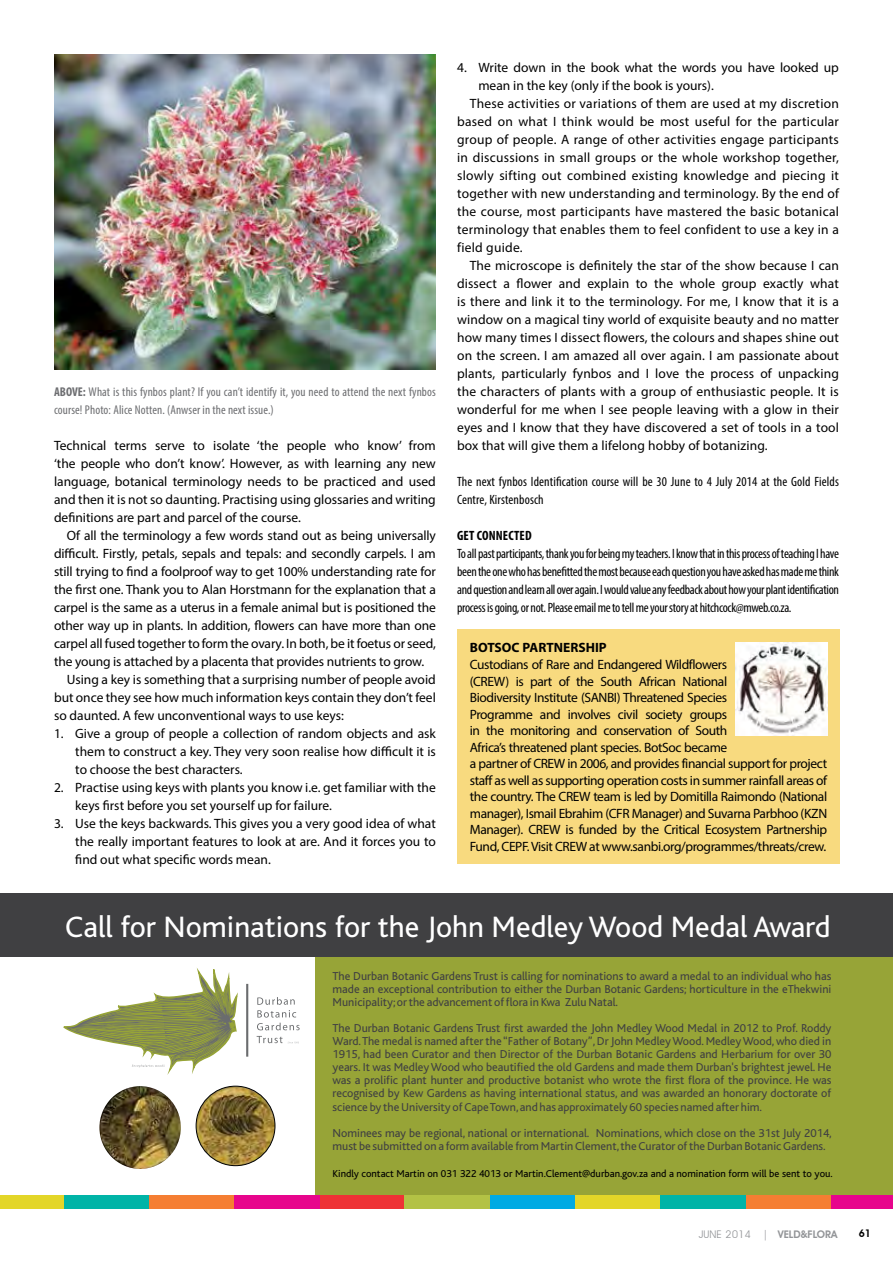
<style>
.page{position:relative;width:893px;height:1263px;background:#fff}
.page>*{position:absolute;margin:0;border:0;box-sizing:border-box;transform-origin:0 0}
.t1{font:30.9px "Bliss";color:#fff}
.t2{font:13.5px/18px "Myriad Pro";color:#000;text-align:justify}
.t3{font:13.5px/16.5px "Myriad Pro";letter-spacing:-.03em;color:#000}
.t4{font:13.5px "Myriad Pro";letter-spacing:.02em;color:#000}
.t5{font:condensed 13.5px/18px "Myriad Pro";letter-spacing:.01em;color:#000}
.t6{font:700 13.5px "Myriad Pro";color:#000}
.t7{font:700 condensed 13.5px "Myriad Pro";letter-spacing:.01em;color:#000}
.t8{font:condensed 12.75px/18px "Myriad Pro";letter-spacing:.01em;color:#6d6e71}
.t9{font:12px/13px "Bliss";color:#404042;text-align:justify}
.t10{font:10.5px "Bliss";color:#000}
.t11{font:600 10.5px "Avant Garde IT Cby BT";color:#939598}
.t12{font:600 10.5px "Avant Garde IT Cby BT";color:#000}
.s1{font-weight:700}
.s2{font-weight:400}
</style>
<div class="page">
<img style="left:54px;top:54px;width:382px;height:315px">
<div style="left:457px;top:629px;width:383px;height:235px;background:#f8da7f"></div>
<img style="left:736px;top:642px;width:91px;height:94px">
<svg style="left:0;top:894px;width:893px;height:315px;background:#929859"></svg>
<svg style="left:60px;top:969px;width:261px;height:107px"></svg>
<img style="left:99px;top:1086px;width:82px;height:83px">
<img style="left:196px;top:1086px;width:79px;height:80px;border-radius:40px">
<div style="left:196px;top:1086px;width:79px;height:80px;border:1px solid #000;border-radius:50%"></div>
<p class="t8" style="left:54px;top:383px;width:383px"><span class="s1">ABOVE:</span> What is this fynbos plant? If you can’t identify it, you need to attend the next fynbos course! Photo: Alice Notten. (Anwser in the next issue.)</p>
<p class="t2" style="left:54px;top:436px;width:383px">Technical terms serve to isolate ‘the people who know’ from ‘the people who don’t know’. However, as with learning any new language, botanical terminology needs to be practiced and used and then it is not so daunting. Practising using glossaries and writing definitions are part and parcel of the course.</p>
<p class="t2" style="left:67px;top:526px;width:371px">Of all the terminology a few words stand out as being universally</p>
<p class="t2" style="left:54px;top:544px;width:383px">difficult. Firstly, petals, sepals and tepals: and secondly carpels. I am</p>
<p class="t2" style="left:54px;top:562px;width:383px">still trying to find a foolproof way to get 100% understanding rate for</p>
<p class="t2" style="left:54px;top:580px;width:383px">the first one. Thank you to Alan Horstmann for the explanation that a</p>
<p class="t2" style="left:54px;top:598px;width:383px">carpel is the same as a uterus in a female animal but is positioned the</p>
<p class="t2" style="left:54px;top:616px;width:383px">other way up in plants. In addition, flowers can have more than one</p>
<p class="t2" style="left:54px;top:634px;width:383px">carpel all fused together to form the ovary. In both, be it foetus or seed,</p>
<p class="t2" style="left:54px;top:652px;width:372px">the young is attached by a placenta that provides nutrients to grow.</p>
<p class="t2" style="left:67px;top:670px;width:371px">Using a key is something that a surprising number of people avoid</p>
<p class="t2" style="left:54px;top:688px;width:383px">but once they see how much information keys contain they don’t feel</p>
<p class="t2" style="left:54px;top:706px;width:291px">so daunted. A few unconventional ways to use keys:</p>
<p class="t2" style="left:75px;top:724px;width:362px;text-indent:-21px">1. Give a group of people a collection of random objects and ask them to construct a key. They very soon realise how difficult it is to choose the best characters.</p>
<p class="t2" style="left:75px;top:778px;width:362px;text-indent:-21px">2. Practise using keys with plants you know i.e. get familiar with the keys first before you set yourself up for failure.</p>
<p class="t2" style="left:75px;top:814px;width:362px;text-indent:-21px">3. Use the keys backwards. This gives you a very good idea of what the really important features to look at are. And it forces you to find out what specific words mean.</p>
<p class="t2" style="left:457px;top:58px;width:383px">4. Write down in the book what the words you have looked up</p>
<p class="t2" style="left:478px;top:76px;width:237px">mean in the key (only if the book is yours).</p>
<p class="t4" style="left:470px;top:95px;width:371px">These activities or variations of them are used at my discretion</p>
<p class="t4" style="left:457px;top:113px;width:383px">based on what I think would be most useful for the particular</p>
<p class="t4" style="left:457px;top:131px;width:383px">group of people. A range of other activities engage participants</p>
<p class="t4" style="left:457px;top:149px;width:383px">in discussions in small groups or the whole workshop together,</p>
<p class="t4" style="left:457px;top:167px;width:383px">slowly sifting out combined existing knowledge and piecing it</p>
<p class="t4" style="left:457px;top:185px;width:383px">together with new understanding and terminology. By the end of</p>
<p class="t4" style="left:457px;top:203px;width:383px">the course, most participants have mastered the basic botanical</p>
<p class="t4" style="left:457px;top:221px;width:383px">terminology that enables them to feel confident to use a key in a</p>
<p class="t4" style="left:457px;top:239px;width:67px">field guide.</p>
<p class="t2" style="left:470px;top:256px;width:371px">The microscope is definitely the star of the show because I can</p>
<p class="t2" style="left:457px;top:274px;width:383px">dissect a flower and explain to the whole group exactly what</p>
<p class="t2" style="left:457px;top:292px;width:383px">is there and link it to the terminology. For me, I know that it is a</p>
<p class="t2" style="left:457px;top:310px;width:383px">window on a magical tiny world of exquisite beauty and no matter</p>
<p class="t2" style="left:457px;top:328px;width:383px">how many times I dissect flowers, the colours and shapes shine out</p>
<p class="t2" style="left:457px;top:346px;width:383px">on the screen. I am amazed all over again. I am passionate about</p>
<p class="t2" style="left:457px;top:364px;width:383px">plants, particularly fynbos and I love the process of unpacking</p>
<p class="t2" style="left:457px;top:382px;width:383px">the characters of plants with a group of enthusiastic people. It is</p>
<p class="t2" style="left:457px;top:400px;width:383px">wonderful for me when I see people leaving with a glow in their</p>
<p class="t2" style="left:457px;top:418px;width:383px">eyes and I know that they have discovered a set of tools in a tool</p>
<p class="t2" style="left:457px;top:436px;width:312px">box that will give them a lifelong hobby of botanizing.</p>
<p class="t5" style="left:457px;top:472px;width:383px">The next fynbos Identification course will be 30 June to 4 July 2014 at the Gold Fields<br>Centre, Kirstenbosch</p>
<p class="t7" style="left:457px;top:527px;width:76px">GET CONNECTED</p>
<p class="t5" style="left:457px;top:544px;width:383px;text-align:justify">To all past participants, thank you for being my teachers. I know that in this process of teaching I have been the one who has benefitted the most because each question you have asked has made me think and question and learn all over again. I would value any feedback about how your plant identification process is going, or not. Please email me to tell me your story at hitchcock@mweb.co.za.</p>
<p class="t6" style="left:470px;top:639px;width:138px">BOTSOC PARTNERSHIP</p>
<p class="t3" style="left:470px;top:656px;width:359px">Custodians of Rare and Endangered Wildflowers<br>(CREW) is part of the South African National<br>Biodiversity Institute (SANBI) Threatened Species<br>Programme and involves civil society groups<br>in the monitoring and conservation of South<br>Africa’s threatened plant species. BotSoc became<br>a partner of CREW in 2006, and provides financial support for project staff as well as supporting operation costs in summer rainfall areas of the country. The CREW team is led by Domitilla Raimondo (National manager), Ismail Ebrahim (CFR Manager) and Suvarna Parbhoo (KZN Manager). CREW is funded by the Critical Ecosystem Partnership Fund, CEPF. Visit CREW at www.sanbi.org/programmes/threats/crew.</p>
<h1 class="t1" style="left:65px;top:911px;width:767px">Call for Nominations for the John Medley Wood Medal Award</h1>
<p class="t9" style="left:333px;top:969px;width:500px">The Durban Botanic Gardens Trust is calling for nominations to award a medal to an individual who has made an exceptional contribution to either the Durban Botanic Gardens; horticulture in the eThekwini Municipality; or the advancement of flora in Kwa Zulu Natal.</p>
<p class="t9" style="left:333px;top:1022px;width:500px">The Durban Botanic Gardens Trust first awarded the John Medley Wood Medal in 2012 to Prof. Roddy Ward. The medal is named after the “Father of Botany”, Dr John Medley Wood. Medley Wood, who died in 1915, had been Curator and then Director of the Durban Botanic Gardens and Herbarium for over 30 years. It was Medley Wood who beautified the old Gardens and made them Durban's brightest jewel. He was a prolific plant hunter and productive botanist who wrote the first flora of the province. He was recognised by Kew Gardens as having international status, and was awarded an honorary doctorate of science by the University of Cape Town, and has approximately 60 species named after him.</p>
<p class="t9" style="left:332px;top:1126px;width:501px">Nominees may be regional, national or international. Nominations, which close on the 31st July 2014, must be submitted on a form available from Martin Clement, the Curator of the Durban Botanic Gardens.</p>
<p class="t10" style="left:332px;top:1168px;width:502px">Kindly contact Martin on 031 322 4013 or Martin.Clement@durban.gov.za and a nomination form will be sent to you.</p>
<p class="t11" style="left:699px;top:1228px;width:140px"><span class="s2">JUNE 2014 |</span> VELD&amp;FLORA</p>
<p class="t12" style="left:859px;top:1227px;width:14px">61</p>
</div>
